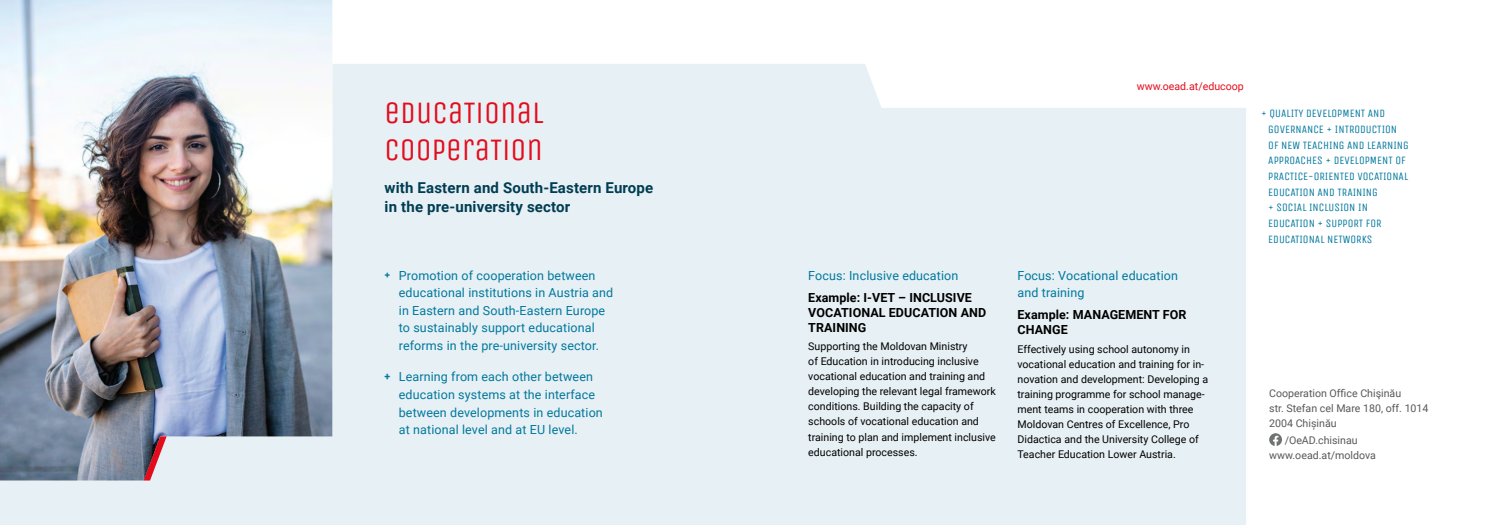
<style>
.page{position:relative;width:1489px;height:525px;background:#fff}
.page>*{position:absolute;margin:0;border:0;box-sizing:border-box;transform-origin:0 0}
.t1{font:31.25px/37.5px "Unica One";color:#e30c1c}
.t2{font:700 15px/18.8px "Roboto";letter-spacing:.01em;color:#003d53}
.t3{font:12.5px/17.5px "Roboto";letter-spacing:.01em;color:#00789e}
.t4{font:700 12.5px/15px "Roboto";letter-spacing:.005em;color:#000}
.t5{font:11.25px/15.6px "Unica One";color:#00789e}
.t6{font:10.62px/15px "Roboto";color:#000}
.t7{font:10.62px/15px "Roboto";color:#58585a}
.t8{font:10.62px "Roboto";color:#e30c1c}
.s1{font-family:"DIN";font-weight:700;font-size:10.62px}
.s2{font-weight:700;font-size:10.62px}
</style>
<div class="page">
<div style="left:0;top:64px;width:1245px;height:460px;background:#e7f0f4"></div>
<img style="left:0;top:0;width:332px;height:480px">
<svg style="left:144px;top:436px;width:23px;height:44px"></svg>
<svg style="left:1269px;top:433px;width:12px;height:12px"></svg>
<h1 class="t1" style="left:384px;top:93px;width:161px">EDUCATIONAL<br>COOPERATION</h1>
<h2 class="t2" style="left:384px;top:178px;width:270px">with Eastern and South-Eastern Europe in the pre-university sector</h2>
<p class="t3" style="left:399px;top:266px;width:216px;text-indent:-14px"><span class="s1">+</span> Promotion of cooperation between educational institutions in Austria and in Eastern and South-Eastern Europe to sustainably support educational reforms in the pre-university sector.</p>
<p class="t3" style="left:399px;top:367px;width:205px;text-indent:-14px"><span class="s2">+</span> Learning from each other between education systems at the interface between developments in education at national level and at EU level.</p>
<p class="t3" style="left:808px;top:266px;width:152px">Focus: Inclusive education</p>
<p class="t4" style="left:808px;top:289px;width:179px">Example: I-VET – INCLUSIVE<br>VOCATIONAL EDUCATION AND<br>TRAINING</p>
<p class="t6" style="left:808px;top:338px;width:189px">Supporting the Moldovan Ministry<br>of Education in introducing inclusive vocational education and training and developing the relevant legal framework conditions. Building the capacity of schools of vocational education and training to plan and implement inclusive educational processes.</p>
<p class="t8" style="left:1136px;top:79px;width:109px">www.oead.at/educoop</p>
<p class="t3" style="left:1017px;top:266px;width:162px">Focus: Vocational education and training</p>
<p class="t4" style="left:1017px;top:307px;width:170px">Example: MANAGEMENT FOR<br>CHANGE</p>
<p class="t6" style="left:1017px;top:341px;width:192px">Effectively using school autonomy in vocational education and training for in&shy;novation and development: Developing a training programme for school manage&shy;ment teams in cooperation with three Moldovan Centres of Excellence, Pro Didactica and the University College of Teacher Education Lower Austria.</p>
<p class="t5" style="left:1268px;top:106px;width:142px;text-indent:-7px">+ QUALITY DEVELOPMENT AND<br>GOVERNANCE + INTRODUCTION<br>OF NEW TEACHING AND LEARNING<br>APPROACHES + DEVELOPMENT OF<br>PRACTICE-ORIENTED VOCATIONAL<br>EDUCATION AND TRAINING<br>+ SOCIAL INCLUSION IN<br>EDUCATION + SUPPORT FOR<br>EDUCATIONAL NETWORKS</p>
<p class="t7" style="left:1268px;top:385px;width:161px">Cooperation Office Chişinău<br>str. Stefan cel Mare 180, off. 1014<br>2004 Chișinău</p>
<p class="t7" style="left:1269px;top:432px;width:108px;text-align:center">/OeAD.chisinau www.oead.at/moldova</p>
</div>
